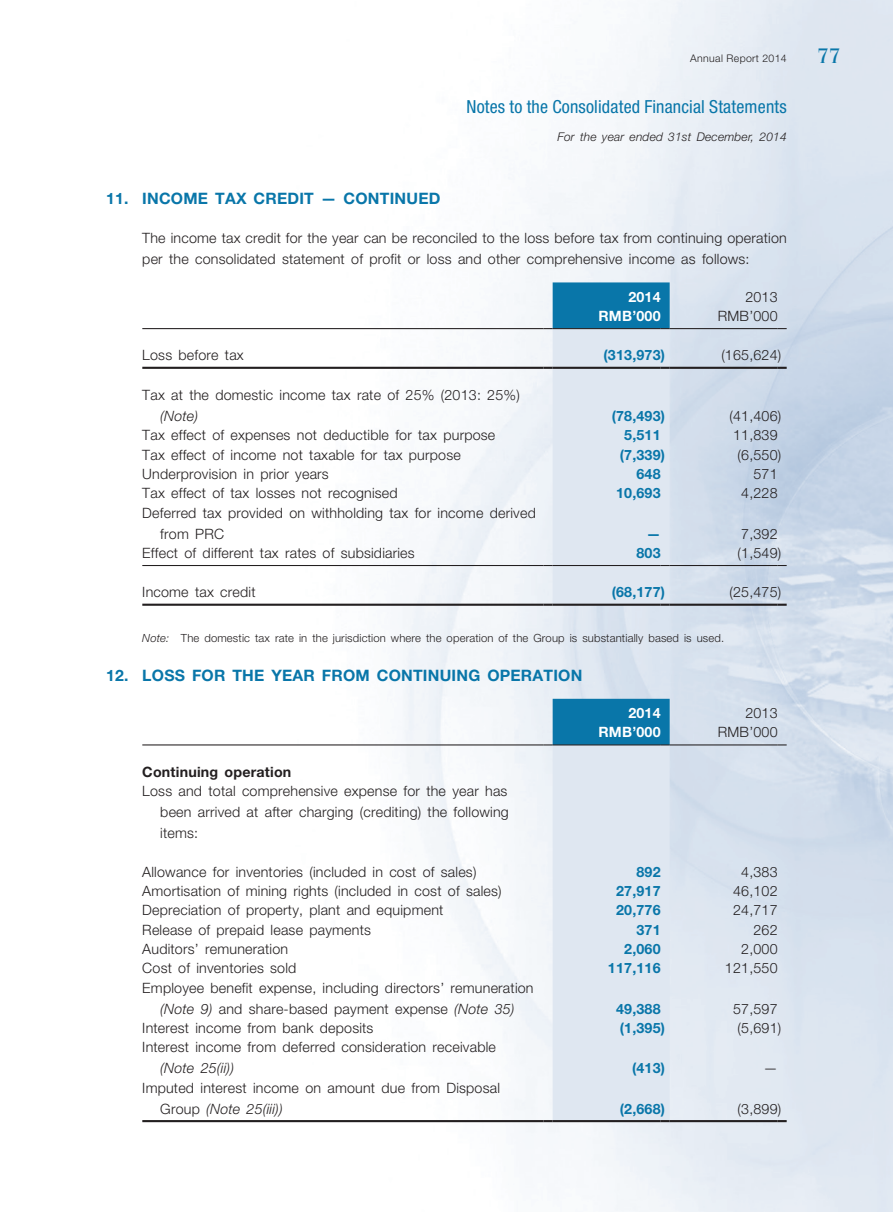
<style>
.page{position:relative;width:893px;height:1212px;background:#fff}
.page>*{position:absolute;margin:0;border:0;box-sizing:border-box;transform-origin:0 0}
.t1{font:21px "Fenice Std";color:#0976a9}
.t2{font:condensed 18px "Helvetica Neue LT Std";letter-spacing:.01em;color:#0976a9}
._03_H1{font:700 15.75px "Helvetica Neue LT Std";letter-spacing:.015em;color:#0976a9}
._15_Table_Stub{font:300 14.25px/21px "Helvetica Neue LT Std";letter-spacing:.015em;color:#231f20}
._12___P2{font:300 14.25px/21px "Helvetica Neue LT Std";letter-spacing:.015em;color:#231f20}
._02_Note_Text{font:300 14.25px "Helvetica Neue LT Std";letter-spacing:.015em;color:#231f20}
._02_Note_Text-2{font:700 14.25px "Helvetica Neue LT Std";letter-spacing:.015em;color:#0976a9}
._02_Note_Text-3{font:700 14.25px "Helvetica Neue LT Std";letter-spacing:.015em;color:#fff}
._15_Table_Stub-2{font:700 14.25px "Helvetica Neue LT Std";letter-spacing:.015em;color:#231f20}
.t3{font:italic 300 12px "Helvetica Neue LT Std";letter-spacing:.015em;color:#231f20}
._26___P2__Note{font:300 11.25px "Helvetica Neue LT Std";letter-spacing:.015em;color:#231f20}
.t4{font:300 10.5px "Helvetica Neue LT Std";letter-spacing:.035em;color:#231f20}
.s1{font-style:italic}
</style>
<div class="page">
<hr style="left:142px;top:328px;width:402px;height:1px;background:#231f20">
<hr style="left:670px;top:328px;width:108px;height:1px;background:#231f20">
<hr style="left:142px;top:565px;width:402px;height:1px;background:#231f20">
<hr style="left:670px;top:565px;width:108px;height:1px;background:#231f20">
<hr style="left:142px;top:367px;width:402px;height:2px;background:#231f20">
<hr style="left:670px;top:367px;width:108px;height:2px;background:#231f20">
<svg style="left:778px;top:367px;width:9px;height:2px"></svg>
<hr style="left:142px;top:604px;width:402px;height:2px;background:#231f20">
<svg style="left:544px;top:282px;width:126px;height:324px;background:#c0d5e3"></svg>
<hr style="left:670px;top:604px;width:108px;height:2px;background:#231f20">
<svg style="left:778px;top:604px;width:9px;height:2px"></svg>
<div style="left:553px;top:745px;width:117px;height:375px;background:#dfe7f1"></div>
<hr style="left:142px;top:744px;width:402px;height:1px;background:#231f20">
<svg style="left:544px;top:699px;width:126px;height:46px;background:#197dac"></svg>
<hr style="left:670px;top:744px;width:108px;height:1px;background:#231f20">
<hr style="left:142px;top:1120px;width:402px;height:2px;background:#231f20">
<svg style="left:544px;top:1120px;width:9px;height:2px"></svg>
<hr style="left:553px;top:1120px;width:108px;height:2px;background:#231f20">
<svg style="left:661px;top:1120px;width:9px;height:2px"></svg>
<hr style="left:670px;top:1120px;width:108px;height:2px;background:#231f20">
<svg style="left:778px;top:1120px;width:9px;height:2px"></svg>
<p class="t4" style="left:690px;top:52px;width:98px">Annual Report 2014</p>
<h1 class="t1" style="left:817px;top:43px;width:25px">77</h1>
<p class="t2" style="left:466px;top:96px;width:322px">Notes to the Consolidated Financial Statements</p>
<p class="t3" style="left:557px;top:130px;width:231px">For the year ended 31st December, 2014</p>
<p class="_03_H1" style="left:106px;top:189px;width:336px">11. INCOME TAX CREDIT — CONTINUED</p>
<p class="_12___P2" style="left:142px;top:228px;width:646px">The income tax credit for the year can be reconciled to the loss before tax from continuing operation per the consolidated statement of profit or loss and other comprehensive income as follows:</p>
<p class="_02_Note_Text-3" style="left:628px;top:288px;width:34px">2014</p>
<p class="_02_Note_Text" style="left:745px;top:288px;width:34px">2013</p>
<p class="_02_Note_Text-3" style="left:598px;top:307px;width:64px">RMB’000</p>
<p class="_02_Note_Text" style="left:718px;top:307px;width:61px">RMB’000</p>
<p class="_15_Table_Stub" style="left:142px;top:344px;width:103px">Loss before tax</p>
<p class="_02_Note_Text-2" style="left:604px;top:346px;width:63px">(313,973)</p>
<p class="_02_Note_Text" style="left:721px;top:346px;width:61px">(165,624)</p>
<p class="_15_Table_Stub" style="left:160px;top:384px;width:361px;text-indent:-18px">Tax at the domestic income tax rate of 25% (2013: 25%) <span class="s1">(Note)</span></p>
<p class="_02_Note_Text-2" style="left:612px;top:407px;width:55px">(78,493)</p>
<p class="_02_Note_Text" style="left:729px;top:407px;width:53px">(41,406)</p>
<p class="_15_Table_Stub" style="left:142px;top:424px;width:354px">Tax effect of expenses not deductible for tax purpose</p>
<p class="_02_Note_Text-2" style="left:624px;top:426px;width:38px">5,511</p>
<p class="_02_Note_Text" style="left:733px;top:427px;width:46px">11,839</p>
<p class="_15_Table_Stub" style="left:142px;top:444px;width:320px">Tax effect of income not taxable for tax purpose</p>
<p class="_02_Note_Text-2" style="left:620px;top:446px;width:47px">(7,339)</p>
<p class="_02_Note_Text" style="left:738px;top:446px;width:45px">(6,550)</p>
<p class="_15_Table_Stub" style="left:142px;top:463px;width:188px">Underprovision in prior years</p>
<p class="_02_Note_Text-2" style="left:636px;top:465px;width:26px">648</p>
<p class="_02_Note_Text" style="left:753px;top:465px;width:26px">571</p>
<p class="_15_Table_Stub" style="left:142px;top:482px;width:257px">Tax effect of tax losses not recognised</p>
<p class="_02_Note_Text-2" style="left:616px;top:484px;width:46px">10,693</p>
<p class="_02_Note_Text" style="left:741px;top:485px;width:38px">4,228</p>
<p class="_15_Table_Stub" style="left:160px;top:502px;width:377px;text-indent:-18px">Deferred tax provided on withholding tax for income derived from PRC</p>
<p class="_02_Note_Text-2" style="left:646px;top:525px;width:16px">—</p>
<p class="_02_Note_Text" style="left:741px;top:525px;width:38px">7,392</p>
<p class="_15_Table_Stub" style="left:142px;top:542px;width:274px">Effect of different tax rates of subsidiaries</p>
<p class="_02_Note_Text-2" style="left:636px;top:544px;width:26px">803</p>
<p class="_02_Note_Text" style="left:738px;top:544px;width:45px">(1,549)</p>
<p class="_15_Table_Stub" style="left:142px;top:581px;width:115px">Income tax credit</p>
<p class="_02_Note_Text-2" style="left:612px;top:583px;width:55px">(68,177)</p>
<p class="_02_Note_Text" style="left:729px;top:583px;width:53px">(25,475)</p>
<p class="_26___P2__Note" style="left:142px;top:631px;width:583px"><span class="s1">Note:</span> The domestic tax rate in the jurisdiction where the operation of the Group is substantially based is used.</p>
<p class="_03_H1" style="left:106px;top:665px;width:478px">12. LOSS FOR THE YEAR FROM CONTINUING OPERATION</p>
<p class="_02_Note_Text-3" style="left:628px;top:704px;width:34px">2014</p>
<p class="_02_Note_Text" style="left:745px;top:704px;width:34px">2013</p>
<p class="_02_Note_Text-3" style="left:598px;top:723px;width:64px">RMB’000</p>
<p class="_02_Note_Text" style="left:718px;top:724px;width:61px">RMB’000</p>
<p class="_15_Table_Stub-2" style="left:142px;top:763px;width:151px">Continuing operation</p>
<p class="_15_Table_Stub" style="left:160px;top:780px;width:350px;text-align:justify;text-indent:-18px">Loss and total comprehensive expense for the year has been arrived at after charging (crediting) the following items:</p>
<p class="_15_Table_Stub" style="left:142px;top:861px;width:336px">Allowance for inventories (included in cost of sales)</p>
<p class="_02_Note_Text-2" style="left:636px;top:863px;width:26px">892</p>
<p class="_02_Note_Text" style="left:741px;top:863px;width:38px">4,383</p>
<p class="_15_Table_Stub" style="left:142px;top:880px;width:361px">Amortisation of mining rights (included in cost of sales)</p>
<p class="_02_Note_Text-2" style="left:616px;top:882px;width:46px">27,917</p>
<p class="_02_Note_Text" style="left:733px;top:882px;width:46px">46,102</p>
<p class="_15_Table_Stub" style="left:142px;top:899px;width:303px">Depreciation of property, plant and equipment</p>
<p class="_02_Note_Text-2" style="left:616px;top:901px;width:46px">20,776</p>
<p class="_02_Note_Text" style="left:733px;top:901px;width:46px">24,717</p>
<p class="_15_Table_Stub" style="left:142px;top:919px;width:230px">Release of prepaid lease payments</p>
<p class="_02_Note_Text-2" style="left:636px;top:921px;width:26px">371</p>
<p class="_02_Note_Text" style="left:753px;top:921px;width:26px">262</p>
<p class="_15_Table_Stub" style="left:142px;top:938px;width:147px">Auditors’ remuneration</p>
<p class="_02_Note_Text-2" style="left:624px;top:940px;width:38px">2,060</p>
<p class="_02_Note_Text" style="left:741px;top:940px;width:38px">2,000</p>
<p class="_15_Table_Stub" style="left:142px;top:957px;width:156px">Cost of inventories sold</p>
<p class="_02_Note_Text-2" style="left:608px;top:959px;width:54px">117,116</p>
<p class="_02_Note_Text" style="left:725px;top:959px;width:54px">121,550</p>
<p class="_15_Table_Stub" style="left:142px;top:977px;width:393px;text-align:center">Employee benefit expense, including directors’ remuneration <span class="s1">(Note 9)</span> and share-based payment expense <span class="s1">(Note 35)</span></p>
<p class="_02_Note_Text-2" style="left:616px;top:1000px;width:46px">49,388</p>
<p class="_02_Note_Text" style="left:733px;top:1000px;width:46px">57,597</p>
<p class="_15_Table_Stub" style="left:142px;top:1017px;width:233px">Interest income from bank deposits</p>
<p class="_02_Note_Text-2" style="left:620px;top:1019px;width:47px">(1,395)</p>
<p class="_02_Note_Text" style="left:738px;top:1019px;width:45px">(5,691)</p>
<p class="_15_Table_Stub" style="left:160px;top:1036px;width:337px;text-indent:-18px">Interest income from deferred consideration receivable <span class="s1">(Note 25(ii))</span></p>
<p class="_02_Note_Text-2" style="left:632px;top:1059px;width:34px">(413)</p>
<p class="_02_Note_Text" style="left:763px;top:1059px;width:16px">—</p>
<p class="_15_Table_Stub" style="left:160px;top:1077px;width:341px;text-indent:-18px">Imputed interest income on amount due from Disposal<br>Group <span class="s1">(Note 25(iii))</span></p>
<p class="_02_Note_Text-2" style="left:620px;top:1100px;width:47px">(2,668)</p>
<p class="_02_Note_Text" style="left:738px;top:1100px;width:45px">(3,899)</p>
</div>
